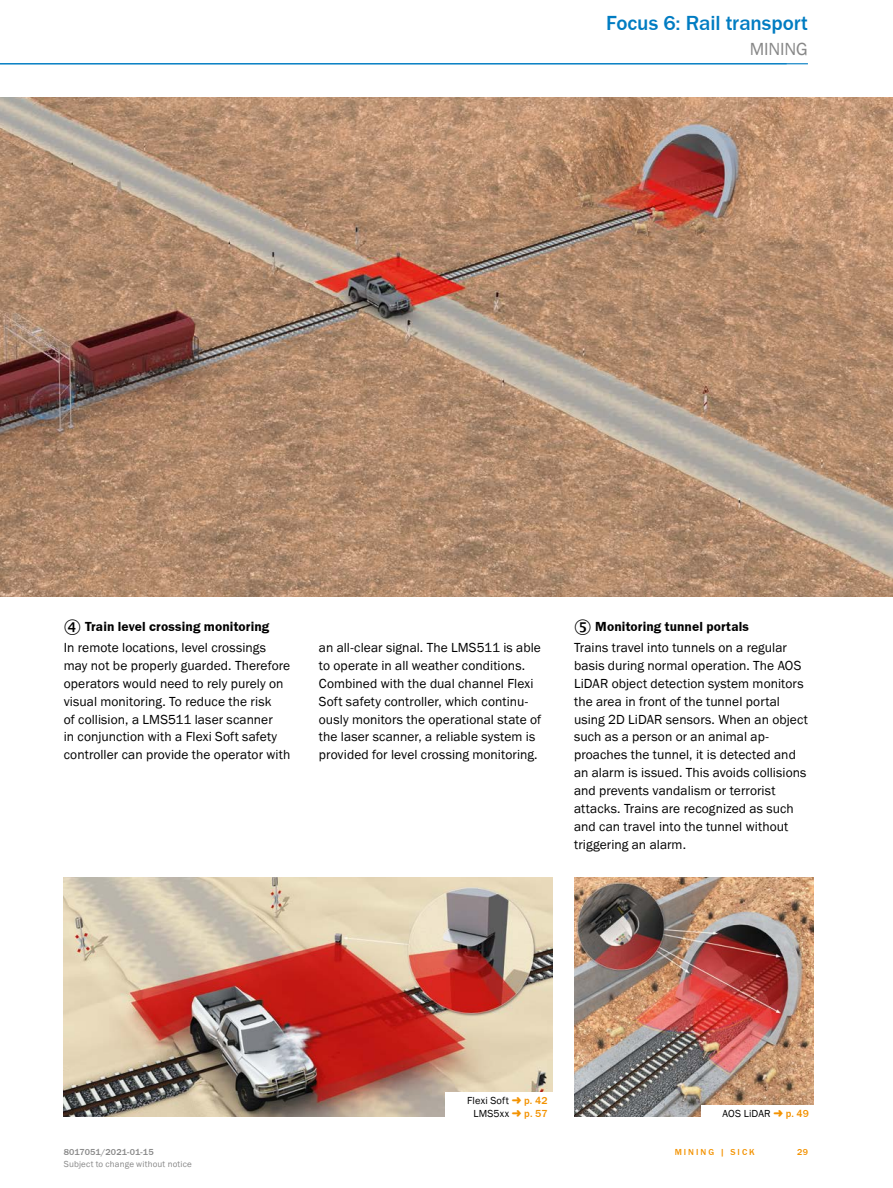
<style>
.page{position:relative;width:893px;height:1188px;background:#fff}
.page>*{position:absolute;margin:0;border:0;box-sizing:border-box;transform-origin:0 0}
.t1{font:500 21px "SICK Franklin";letter-spacing:-.005em;color:#007cc2}
.t2{font:18px "SICK Franklin";letter-spacing:-.01em;color:#878787}
.t3{font:13.5px/17.9px "SICK Franklin";letter-spacing:.005em;color:#000}
.t4{font:700 13.5px "SICK Franklin";letter-spacing:.01em;color:#000}
.t5{font:10.5px "SICK Franklin";letter-spacing:.015em;color:#000}
.t6{font:500 10.5px "SICK Franklin";color:#f39200}
.t7{font:9px "SICK Franklin";letter-spacing:.02em;color:#878787}
.t8{font:500 9px "SICK Franklin";letter-spacing:.005em;color:#878787}
.t9{font:500 9px "SICK Franklin";letter-spacing:.225em;color:#f39200}
.s1{font-weight:700}
</style>
<div class="page">
<img style="left:0;top:97px;width:893px;height:499px">
<hr style="left:0;top:63px;width:808px;height:1px;background:#007cc2">
<img style="left:64px;top:878px;width:489px;height:239px">
<div style="left:446px;top:1092px;width:110px;height:29px;background:#fff"></div>
<img style="left:574px;top:878px;width:239px;height:239px">
<div style="left:701px;top:1105px;width:116px;height:16px;background:#fff"></div>
<h1 class="t1" style="left:606px;top:10px;width:203px">Focus 6: Rail transport</h1>
<h2 class="t2" style="left:750px;top:38px;width:60px">MINING</h2>
<p class="t3" style="left:64px;top:616px;width:207px;line-height:20.9px">✔ <span class="s1">Train level crossing monitoring<br></span>In remote locations, level crossings</p>
<p class="t3" style="left:64px;top:657px;width:228px">may not be properly guarded. Therefore operators would need to rely purely on visual monitoring. To reduce the risk<br>of collision, a LMS511 laser scanner<br>in conjunction with a Flexi Soft safety controller can provide the operator with</p>
<p class="t3" style="left:319px;top:639px;width:224px">an all-clear signal. The LMS511 is able to operate in all weather conditions.<br>Combined with the dual channel Flexi Soft safety controller, which continu&shy;ously monitors the operational state of the laser scanner, a reliable system is provided for level crossing monitoring.</p>
<p class="t4" style="left:595px;top:618px;width:155px">Monitoring tunnel portals</p>
<p class="t3" style="left:574px;top:639px;width:235px">Trains travel into tunnels on a regular basis during normal operation. The AOS LiDAR object detection system monitors the area in front of the tunnel portal using 2D LiDAR sensors. When an object such as a person or an animal ap&shy;proaches the tunnel, it is detected and an alarm is issued. This avoids collisions and prevents vandalism or terrorist attacks. Trains are recognized as such and can travel into the tunnel without triggering an alarm.</p>
<p class="t5" style="left:467px;top:1094px;width:43px">Flexi Soft</p>
<p class="t6" style="left:524px;top:1094px;width:25px">p. 42</p>
<p class="t5" style="left:473px;top:1107px;width:37px">LMS5xx</p>
<p class="t6" style="left:524px;top:1107px;width:25px">p. 57</p>
<p class="t5" style="left:722px;top:1107px;width:50px">AOS LiDAR</p>
<p class="t6" style="left:786px;top:1107px;width:25px">p. 49</p>
<p class="t8" style="left:64px;top:1146px;width:91px">8017051/2021-01-15</p>
<p class="t9" style="left:675px;top:1146px;width:82px">Mi ni ng | SICK</p>
<p class="t9" style="left:797px;top:1146px;width:12px">29</p>
<p class="t7" style="left:64px;top:1159px;width:130px">Subject to change without notice</p>
</div>
